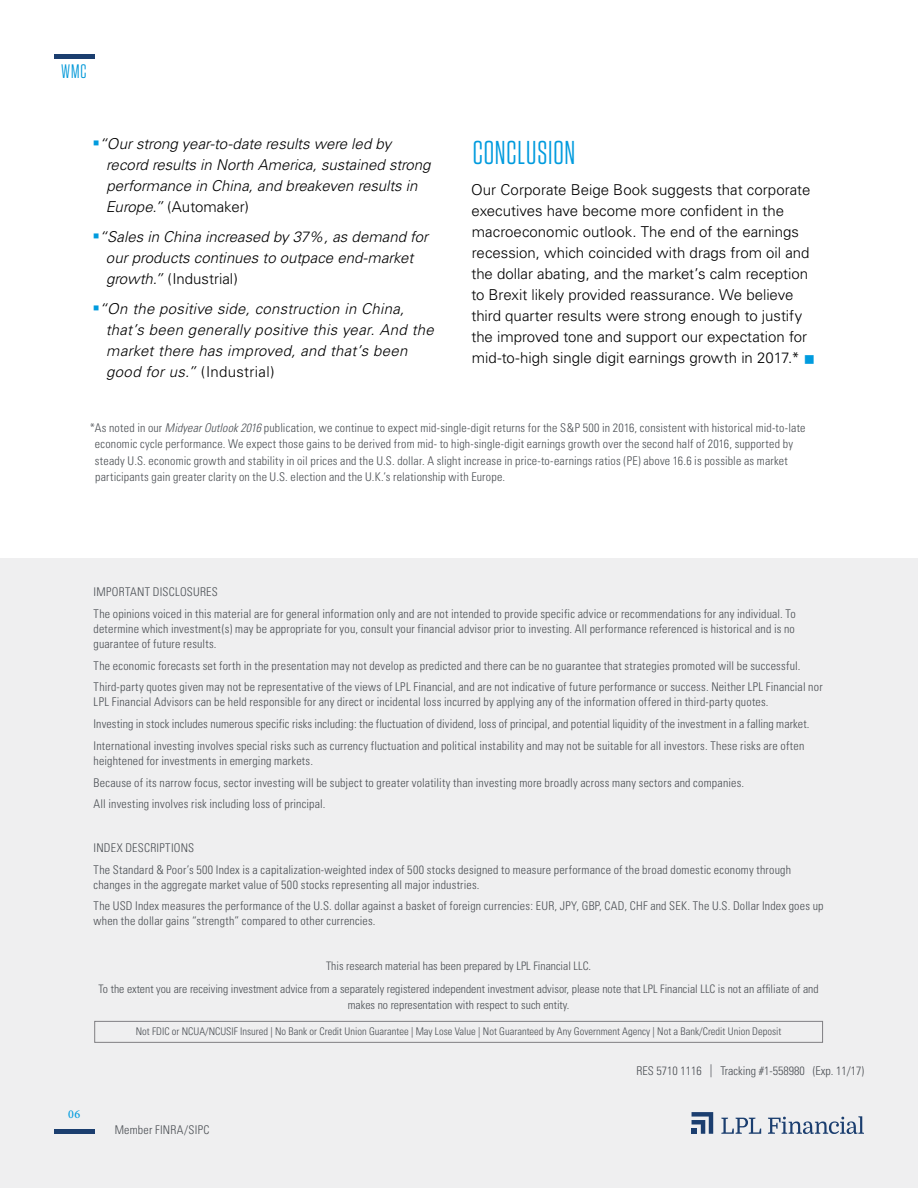
<style>
.page{position:relative;width:918px;height:1188px;background:#fff}
.page>*{position:absolute;margin:0;border:0;box-sizing:border-box;transform-origin:0 0}
.t1{font:33px "Tungsten Narrow";letter-spacing:.025em;color:#009bde}
.t2{font:19.5px "Tungsten Narrow";color:#0098d8}
.t3{font:300 15px/21px "Univers";color:#000}
.t4{font:italic 300 15px/21px "Univers";letter-spacing:.005em;color:#000}
.t5{font:300 condensed 12px/21.8px "Univers";letter-spacing:.015em;color:#4b4f54}
.t6{font:500 12px "Minion Pro";color:#009bde}
.t7{font:300 condensed 11.7px/22.8px "Univers";color:#4b4f54;text-align:center}
.t8{font:300 condensed 10.5px "Univers";color:#4b4f54}
.s1{font-style:normal}
.s2{color:#009bde}
.s3{font-style:italic}
.s4{font-size:12.9px}
</style>
<div class="page">
<div style="left:0;top:918px;width:918px;height:270px;background:#efeff0"></div>
<div style="left:94px;top:1021px;width:729px;height:22px;border:1px solid #807f83"></div>
<hr style="left:54px;top:1130px;width:40px;height:4px;background:#1b3e6f">
<hr style="left:54px;top:54px;width:40px;height:4px;background:#1b3e6f">
<svg style="left:692px;top:1112px;width:21px;height:22px"></svg>
<svg style="left:721px;top:1118px;width:40px;height:16px"></svg>
<svg style="left:768px;top:1116px;width:96px;height:18px"></svg>
<div style="left:0;top:558px;width:918px;height:385px;background:#efeff0"></div>
<h2 class="t2" style="left:61px;top:62px;width:27px">WMC</h2>
<p class="t4" style="left:106px;top:133px;width:326px;text-indent:-7px">“Our strong year-to-date results were led by record results in North America, sustained strong performance in China, and breakeven results in Europe.” <span class="s1">(Automaker)</span></p>
<p class="t4" style="left:106px;top:226px;width:324px;text-indent:-7px">“Sales in China increased by 37%, as demand for our products continues to outpace end-market growth.” <span class="s1">(Industrial)</span></p>
<p class="t4" style="left:106px;top:298px;width:329px;text-indent:-7px">“On the positive side, construction in China, that’s been generally positive this year. And the market there has improved, and that’s been good for us.” <span class="s1">(Industrial)</span></p>
<h1 class="t1" style="left:473px;top:136px;width:104px">CONCLUSION</h1>
<p class="t3" style="left:471px;top:180px;width:345px">Our Corporate Beige Book suggests that corporate executives have become more confident in the macroeconomic outlook. The end of the earnings recession, which coincided with drags from oil and the dollar abating, and the market’s calm reception to Brexit likely provided reassurance. We believe third quarter results were strong enough to justify the improved tone and support our expectation for mid-to-high single digit earnings growth in 2017.* <span class="s2">■</span></p>
<p class="t5" style="left:95px;top:419px;width:712px;line-height:16.5px;text-indent:-5px">*As noted in our <span class="s3">Midyear Outlook 2016</span> publication, we continue to expect mid-single-digit returns for the S&amp;P 500 in 2016, consistent with historical mid-to-late economic cycle performance. We expect those gains to be derived from mid- to high-single-digit earnings growth over the second half of 2016, supported by steady U.S. economic growth and stability in oil prices and the U.S. dollar. A slight increase in price-to-earnings ratios (PE) above 16.6 is possible as market participants gain greater clarity on the U.S. election and the U.K.’s relationship with Europe.</p>
<p class="t5" style="left:94px;top:581px;width:704px">IMPORTANT DISCLOSURES<br>The opinions voiced in this material are for general information only and are not intended to provide specific advice or recommendations for any individual. To</p>
<p class="t5" style="left:94px;top:621px;width:703px;line-height:15px">determine which investment(s) may be appropriate for you, consult your financial advisor prior to investing. All performance referenced is historical and is no guarantee of future results.</p>
<p class="t5" style="left:94px;top:655px;width:731px">The economic forecasts set forth in the presentation may not develop as predicted and there can be no guarantee that strategies promoted will be successful.<br>Third-party quotes given may not be representative of the views of LPL Financial, and are not indicative of future performance or success. Neither LPL Financial nor</p>
<p class="t5" style="left:94px;top:691px;width:717px">LPL Financial Advisors can be held responsible for any direct or incidental loss incurred by applying any of the information offered in third-party quotes.<br>Investing in stock includes numerous specific risks including: the fluctuation of dividend, loss of principal, and potential liquidity of the investment in a falling market.<br>International investing involves special risks such as currency fluctuation and political instability and may not be suitable for all investors. These risks are often</p>
<p class="t5" style="left:94px;top:750px;width:652px">heightened for investments in emerging markets.<br>Because of its narrow focus, sector investing will be subject to greater volatility than investing more broadly across many sectors and companies.<br>All investing involves risk including loss of principal.</p>
<p class="t5" style="left:94px;top:837px;width:699px">INDEX DESCRIPTIONS<br>The Standard &amp; Poor’s 500 Index is a capitalization-weighted index of 500 stocks designed to measure performance of the broad domestic economy through</p>
<p class="t5" style="left:94px;top:874px;width:731px">changes in the aggregate market value of 500 stocks representing all major industries.<br>The USD Index measures the performance of the U.S. dollar against a basket of foreign currencies: EUR, JPY, GBP, CAD, CHF and SEK. The U.S. Dollar Index goes up</p>
<p class="t5" style="left:94px;top:910px;width:284px">when the dollar gains “strength” compared to other currencies.</p>
<p class="t7" style="left:99px;top:954px;width:722px">This research material has been prepared by LPL Financial LLC.<br>To the extent you are receiving investment advice from a separately registered independent investment advisor, please note that LPL Financial LLC is not an affiliate of and</p>
<p class="t7" style="left:348px;top:993px;width:223px">makes no representation with respect to such entity.</p>
<p class="t8" style="left:136px;top:1025px;width:647px">Not FDIC or NCUA/NCUSIF Insured | No Bank or Credit Union Guarantee | May Lose Value | Not Guaranteed by Any Government Agency | Not a Bank/Credit Union Deposit</p>
<p class="t6" style="left:68px;top:1106px;width:14px">06</p>
<p class="t5" style="left:115px;top:1119px;width:96px">Member FINRA/SIPC</p>
<p class="t5" style="left:636px;top:1060px;width:229px">RES 5710 1116 <span class="s4">|</span> Tracking #1-558980 (Exp. 11/17)</p>
</div>
